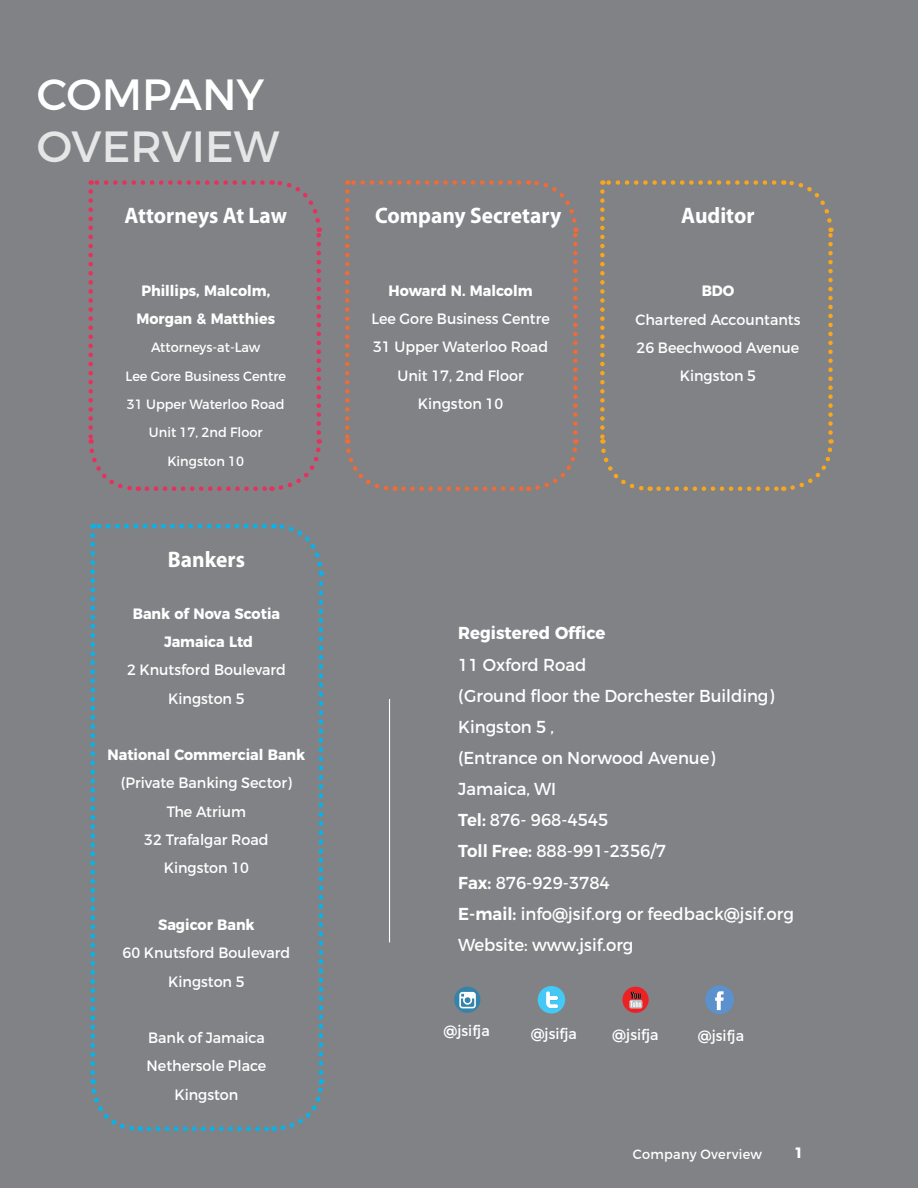
<style>
.page{position:relative;width:918px;height:1188px;background:#808285}
.page>*{position:absolute;margin:0;border:0;box-sizing:border-box;transform-origin:0 0}
.t1{font:43.65px "Montserrat";color:#e6e6e6}
.t2{font:43.65px "Montserrat";color:#fff}
.t3{font:700 22.5px "Myriad Pro";color:#fff;scale:.95 1}
.t4{font:17.25px/31.2px "Montserrat";color:#fff;scale:.95 1}
.t5{font:700 17.25px "Montserrat";color:#fff;scale:.95 1}
.t6{font:15px/28.3px "Montserrat";color:#fff;text-align:center;scale:.95 1}
.t7{font:700 15px/28.3px "Montserrat";color:#fff;text-align:center;scale:.95 1}
.t8{font:13.5px/28.3px "Montserrat";color:#fff;text-align:center;scale:.95 1}
.t9{font:13.5px "Montserrat";letter-spacing:.025em;color:#fff;scale:.95 1}
.s1{font-weight:600}
</style>
<div class="page">
<svg style="left:90px;top:535px;width:51px;height:597px"></svg>
<svg style="left:149px;top:1079px;width:175px;height:52px"></svg>
<svg style="left:273px;top:524px;width:51px;height:549px"></svg>
<svg style="left:93px;top:524px;width:172px;height:4px"></svg>
<svg style="left:88px;top:191px;width:51px;height:300px"></svg>
<svg style="left:147px;top:439px;width:175px;height:52px"></svg>
<svg style="left:271px;top:180px;width:51px;height:253px"></svg>
<svg style="left:91px;top:180px;width:171px;height:5px"></svg>
<svg style="left:345px;top:191px;width:51px;height:300px"></svg>
<svg style="left:403px;top:439px;width:176px;height:52px"></svg>
<svg style="left:528px;top:180px;width:51px;height:253px"></svg>
<svg style="left:347px;top:180px;width:172px;height:5px"></svg>
<svg style="left:600px;top:191px;width:51px;height:300px"></svg>
<svg style="left:659px;top:439px;width:175px;height:52px"></svg>
<svg style="left:783px;top:180px;width:51px;height:253px"></svg>
<svg style="left:602px;top:180px;width:172px;height:5px"></svg>
<hr style="left:389px;top:699px;width:1px;height:243px;background:#fff">
<div style="left:538px;top:986px;width:27px;height:28px;background:#44c8f5;border-radius:50%"></div>
<svg style="left:546px;top:991px;width:13px;height:17px"></svg>
<div style="left:705px;top:985px;width:29px;height:29px;background:#5b91cc;border-radius:50%"></div>
<svg style="left:715px;top:991px;width:9px;height:20px"></svg>
<svg style="left:454px;top:987px;width:26px;height:26px"></svg>
<svg style="left:459px;top:992px;width:17px;height:16px"></svg>
<div style="left:622px;top:987px;width:27px;height:26px;background:#ed2124;border-radius:50%"></div>
<svg style="left:629px;top:992px;width:13px;height:17px"></svg>
<h1 class="t2" style="left:37px;top:68px;width:229px">COMPANY</h1>
<h1 class="t1" style="left:37px;top:120px;width:244px">OVERVIEW</h1>
<h2 class="t3" style="left:125px;top:200px;width:173px">Attorneys At Law</h2>
<p class="t7" style="left:136px;top:275px;width:147px">Phillips, Malcolm,<br>Morgan &amp; Matthies</p>
<p class="t8" style="left:125px;top:333px;width:171px">Attorneys-at-Law<br>Lee Gore Business Centre<br>31 Upper Waterloo Road<br>Unit 17, 2nd Floor<br>Kingston 10</p>
<h2 class="t3" style="left:168px;top:544px;width:83px">Bankers</h2>
<p class="t7" style="left:133px;top:598px;width:157px">Bank of Nova Scotia<br>Jamaica Ltd</p>
<p class="t6" style="left:127px;top:656px;width:169px">2 Knutsford Boulevard<br>Kingston 5</p>
<p class="t7" style="left:108px;top:739px;width:210px">National Commercial Bank</p>
<p class="t6" style="left:121px;top:769px;width:181px">(Private Banking Sector)<br>The Atrium<br>32 Trafalgar Road<br>Kingston 10</p>
<p class="t7" style="left:158px;top:909px;width:103px">Sagicor Bank</p>
<p class="t6" style="left:123px;top:939px;width:178px">60 Knutsford Boulevard<br>Kingston 5</p>
<p class="t6" style="left:147px;top:1024px;width:127px">Bank of Jamaica<br>Nethersole Place<br>Kingston</p>
<h2 class="t3" style="left:375px;top:200px;width:198px">Company Secretary</h2>
<p class="t7" style="left:389px;top:275px;width:153px">Howard N. Malcolm</p>
<p class="t6" style="left:371px;top:305px;width:189px">Lee Gore Business Centre<br>31 Upper Waterloo Road<br>Unit 17, 2nd Floor<br>Kingston 10</p>
<h2 class="t3" style="left:681px;top:201px;width:79px">Auditor</h2>
<p class="t7" style="left:702px;top:276px;width:36px">BDO</p>
<p class="t6" style="left:635px;top:305px;width:175px">Chartered Accountants<br>26 Beechwood Avenue<br>Kingston 5</p>
<p class="t5" style="left:458px;top:619px;width:156px">Registered Office</p>
<p class="t4" style="left:458px;top:649px;width:355px">11 Oxford Road<br>(Ground floor the Dorchester Building)<br>Kingston 5 ,<br>(Entrance on Norwood Avenue)<br>Jamaica, WI<br><span class="s1">Tel:</span> 876- 968-4545<br><span class="s1">Toll Free:</span> 888-991-2356/7<br><span class="s1">Fax:</span> 876-929-3784<br><span class="s1">E-mail:</span> info@jsif.org or feedback@jsif.org<br>Website: www.jsif.org</p>
<p class="t6" style="left:444px;top:1017px;width:50px">@jsifja</p>
<p class="t6" style="left:531px;top:1019px;width:50px">@jsifja</p>
<p class="t6" style="left:612px;top:1021px;width:50px">@jsifja</p>
<p class="t6" style="left:698px;top:1021px;width:50px">@jsifja</p>
<p class="t9" style="left:633px;top:1146px;width:137px">Company Overview</p>
<p class="t7" style="left:795px;top:1137px;width:11px">1</p>
</div>
